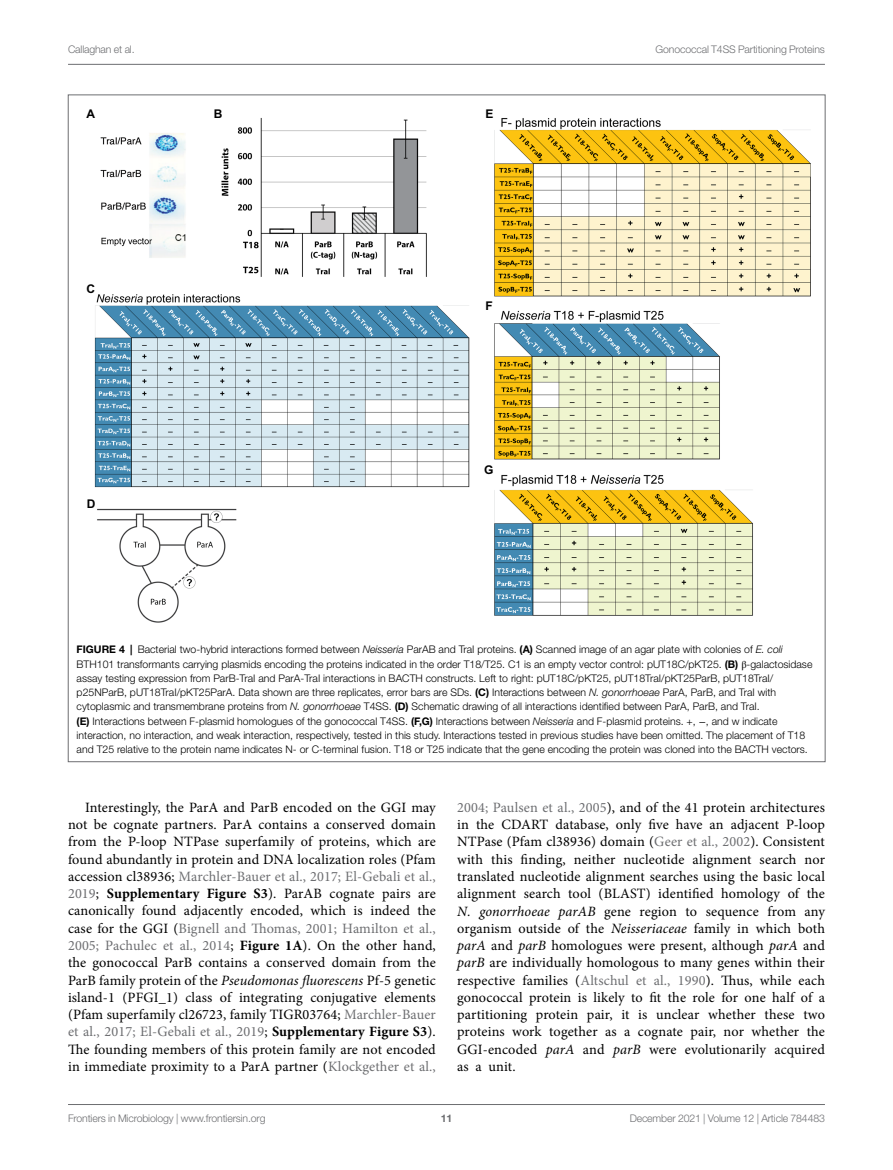
<style>
.page{position:relative;width:893px;height:1170px;background:#fff}
.page>*{position:absolute;margin:0;border:0;box-sizing:border-box;transform-origin:0 0}
.TEXT{font:14.25px/17.2px "Minion Pro";letter-spacing:.01em;color:#000;text-align:justify}
.t1{font:700 12px "Arial";color:#000}
.FIG_LEG{font:300 10.5px/14.2px "Helvetica Neue LT Std";color:#000}
.t2{font:300 10.5px "Helvetica Neue LT Std";letter-spacing:-.015em;color:#6d6e71}
.t3{font:700 10.5px "Helvetica Neue LT Std";color:#6d6e71}
.s1{font-weight:700}
.s2{font-style:italic}
.s3{font-family:"STIX General";font-weight:400}
.s4{color:#6d6e71}
</style>
<div class="page">
<hr style="left:68px;top:64px;width:757px;height:1px;background:#6d6e71">
<hr style="left:68px;top:1104px;width:757px;height:1px;background:#6d6e71">
<img style="left:94px;top:118px;width:717px;height:505px">
<p class="t2" style="left:68px;top:42px;width:68px">Callaghan et al.</p>
<p class="t2" style="left:656px;top:42px;width:171px">Gonococcal T4SS Partitioning Proteins</p>
<p class="t1" style="left:87px;top:106px;width:10px">A</p>
<p class="t1" style="left:214px;top:106px;width:10px">B</p>
<p class="t1" style="left:86px;top:280px;width:10px">C</p>
<p class="t1" style="left:87px;top:495px;width:10px">D</p>
<p class="t1" style="left:485px;top:106px;width:10px">E</p>
<p class="t1" style="left:486px;top:298px;width:9px">F</p>
<p class="t1" style="left:484px;top:461px;width:11px">G</p>
<p class="FIG_LEG" style="left:77px;top:642px;width:737px"><span class="s1">FIGURE 4 |</span> Bacterial two-hybrid interactions formed between <span class="s2">Neisseria</span> ParAB and TraI proteins. <span class="s1">(A)</span> Scanned image of an agar plate with colonies of <span class="s2">E. coli </span>BTH101 transformants carrying plasmids encoding the proteins indicated in the order T18/T25. C1 is an empty vector control: pUT18C/pKT25. <span class="s1">(B)</span> <span class="s3">β</span>-galactosidase assay testing expression from ParB-TraI and ParA-TraI interactions in BACTH constructs. Left to right: pUT18C/pKT25, pUT18TraI/pKT25ParB, pUT18TraI/ p25NParB, pUT18TraI/pKT25ParA. Data shown are three replicates, error bars are SDs. <span class="s1">(C)</span> Interactions between <span class="s2">N. gonorrhoeae</span> ParA, ParB, and TraI with cytoplasmic and transmembrane proteins from <span class="s2">N. gonorrhoeae</span> T4SS. <span class="s1">(D)</span> Schematic drawing of all interactions identified between ParA, ParB, and TraI.<br><span class="s1">(E)</span> Interactions between F-plasmid homologues of the gonococcal T4SS. <span class="s1">(F,G)</span> Interactions between <span class="s2">Neisseria</span> and F-plasmid proteins. +, <span class="s3">−</span>, and w indicate interaction, no interaction, and weak interaction, respectively, tested in this study. Interactions tested in previous studies have been omitted. The placement of T18 and T25 relative to the protein name indicates N- or C-terminal fusion. T18 or T25 indicate that the gene encoding the protein was cloned into the BACTH vectors.</p>
<p class="TEXT" style="left:68px;top:798px;width:369px;text-indent:17px">Interestingly, the ParA and ParB encoded on the GGI may not be cognate partners. ParA contains a conserved domain from the P-loop NTPase superfamily of proteins, which are found abundantly in protein and DNA localization roles (Pfam accession cl38936; <span class="s4">Marchler-Bauer et al., 2017; El-Gebali et al., 2019</span>; <span class="s1">Supplementary Figure S3</span>). ParAB cognate pairs are canonically found adjacently encoded, which is indeed the case for the GGI (<span class="s4">Bignell and Thomas, 2001; Hamilton et al., 2005; Pachulec et al., 2014</span>; <span class="s1">Figure 1A</span>). On the other hand, the gonococcal ParB contains a conserved domain from the ParB family protein of the <span class="s2">Pseudomonas fluorescens</span> Pf-5 genetic island-1 (PFGI_1) class of integrating conjugative elements (Pfam superfamily cl26723, family TIGR03764; <span class="s4">Marchler-Bauer et al., 2017; El-Gebali et al., 2019</span>; <span class="s1">Supplementary Figure S3</span>).<br>The founding members of this protein family are not encoded in immediate proximity to a ParA partner (<span class="s4">Klockgether et al.,</span></p>
<p class="TEXT" style="left:457px;top:798px;width:369px"><span class="s4">2004; Paulsen et al., 2005</span>), and of the 41 protein architectures in the CDART database, only five have an adjacent P-loop NTPase (Pfam cl38936) domain (<span class="s4">Geer et al., 2002</span>). Consistent with this finding, neither nucleotide alignment search nor translated nucleotide alignment searches using the basic local alignment search tool (BLAST) identified homology of the <span class="s2">N. gonorrhoeae parAB</span> gene region to sequence from any organism outside of the <span class="s2">Neisseriaceae</span> family in which both <span class="s2">parA</span> and <span class="s2">parB</span> homologues were present, although <span class="s2">parA</span> and <span class="s2">parB</span> are individually homologous to many genes within their respective families (<span class="s4">Altschul et al., 1990</span>). Thus, while each gonococcal protein is likely to fit the role for one half of a partitioning protein pair, it is unclear whether these two proteins work together as a cognate pair, nor whether the GGI-encoded <span class="s2">parA</span> and <span class="s2">parB</span> were evolutionarily acquired as a unit.</p>
<p class="t2" style="left:68px;top:1111px;width:199px">Frontiers in Microbiology | www.frontiersin.org</p>
<p class="t3" style="left:441px;top:1111px;width:13px">11</p>
<p class="t2" style="left:630px;top:1111px;width:197px">December 2021 | Volume 12 | Article 784483</p>
</div>
